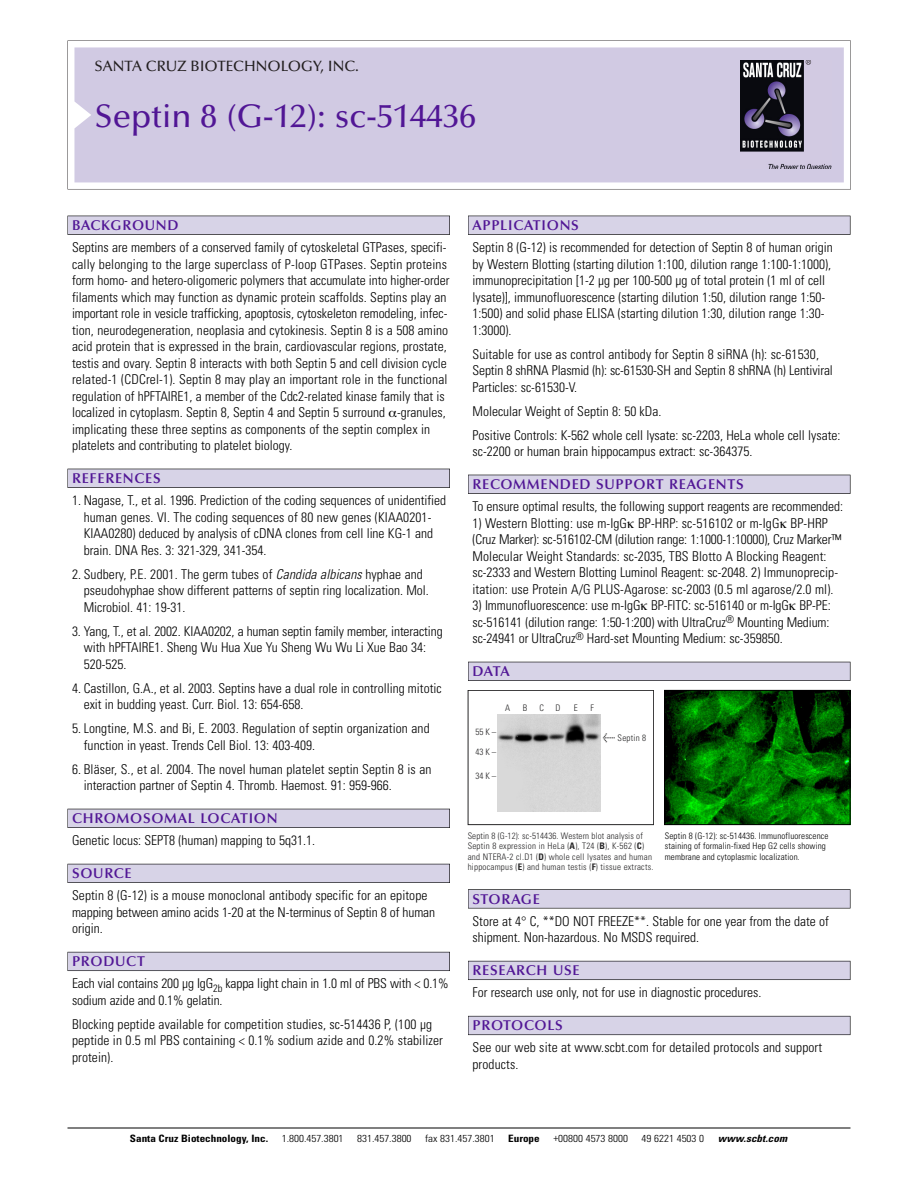
<style>
.page{position:relative;width:918px;height:1188px;background:#fff}
.page>*{position:absolute;margin:0;border:0;box-sizing:border-box;transform-origin:0 0}
.t1{font:500 33px "Optima";color:#511695}
.t2{font:500 15px "Optima";color:#231f20}
.t3{font:600 14.25px "Optima";letter-spacing:.05em;color:#511695}
.t4{font:300 condensed 13.5px/16.5px "Univers";color:#000}
.t5{font:300 condensed 10.2px "Univers";color:#000;scale:1.1 1}
.t6{font:700 condensed 10.2px "Univers";color:#000;scale:1.1 1}
.t7{font:italic 700 condensed 10.2px "Univers";letter-spacing:.005em;color:#000;scale:1.1 1}
.t8{font:9px/10.5px "Univers Condensed Light+BDMJUS";letter-spacing:.025em;color:#272627}
.t9{font:300 condensed 9px/10.5px "Univers";letter-spacing:.015em;color:#000}
.s1{font-style:italic}
.s2{font-family:"Meta Plus Book Roman+LUFHUO";font-size:10.5px}
.s3{font-family:"Univers Condensed Bold+FDEJIJ"}
</style>
<div class="page">
<svg style="left:68px;top:40px;width:783px;height:149px"></svg>
<div style="left:74px;top:47px;width:770px;height:135px;background:#d1cae3"></div>
<img style="left:741px;top:60px;width:90px;height:108px">
<div style="left:68px;top:216px;width:382px;height:19px;background:#525155"></div>
<div style="left:68px;top:216px;width:381px;height:18px;background:#d7d3e7"></div>
<div style="left:68px;top:469px;width:382px;height:19px;background:#515055"></div>
<div style="left:68px;top:469px;width:381px;height:18px;background:#d7d3e7"></div>
<div style="left:68px;top:809px;width:382px;height:19px;background:#525158"></div>
<div style="left:68px;top:809px;width:381px;height:18px;background:#d7d3e7"></div>
<div style="left:68px;top:864px;width:382px;height:19px;background:#54535a"></div>
<div style="left:68px;top:864px;width:381px;height:18px;background:#d7d3e7"></div>
<div style="left:68px;top:952px;width:382px;height:19px;background:#5b5a62"></div>
<div style="left:68px;top:952px;width:381px;height:18px;background:#d7d3e7"></div>
<div style="left:468px;top:216px;width:382px;height:19px;background:#525155"></div>
<div style="left:468px;top:216px;width:382px;height:18px;background:#d7d3e7"></div>
<div style="left:468px;top:475px;width:382px;height:19px;background:#515055"></div>
<div style="left:468px;top:475px;width:382px;height:18px;background:#d7d3e7"></div>
<div style="left:468px;top:662px;width:382px;height:19px;background:#525158"></div>
<div style="left:468px;top:662px;width:382px;height:18px;background:#d7d3e7"></div>
<div style="left:468px;top:889px;width:382px;height:19px;background:#575759"></div>
<div style="left:468px;top:890px;width:382px;height:18px;background:#d7d3e7"></div>
<div style="left:468px;top:961px;width:382px;height:19px;background:#5b5a62"></div>
<div style="left:468px;top:961px;width:382px;height:18px;background:#d7d3e7"></div>
<div style="left:468px;top:1016px;width:382px;height:19px;background:#66646e"></div>
<div style="left:468px;top:1016px;width:382px;height:18px;background:#d7d3e7"></div>
<hr style="left:68px;top:1128px;width:782px;height:1px;background:#000">
<div style="left:468px;top:690px;width:186px;height:135px;border:1px solid #272627"></div>
<img style="left:497px;top:715px;width:104px;height:96px">
<img style="left:666px;top:692px;width:182px;height:131px">
<div style="left:664px;top:690px;width:186px;height:135px;border:1px solid #000"></div>
<p class="t2" style="left:94px;top:61px;width:266px">SANTA CRUZ BIOTECHNOLOGY, INC.</p>
<h1 class="t1" style="left:94px;top:103px;width:383px">Septin 8 (G-12): sc-514436</h1>
<p class="t3" style="left:72px;top:219px;width:108px">BACKGROUND</p>
<p class="t4" style="left:72px;top:240px;width:379px">Septins are members of a conserved family of cytoskeletal GTPases, specifi&shy;cally belonging to the large superclass of P-loop GTPases. Septin proteins form homo- and hetero-oligomeric polymers that accumulate into higher-order filaments which may function as dynamic protein scaffolds. Septins play an important role in vesicle trafficking, apoptosis, cytoskeleton remodeling, infec&shy;tion, neurodegeneration, neoplasia and cytokinesis. Septin 8 is a 508 amino acid protein that is expressed in the brain, cardiovascular regions, prostate, testis and ovary. Septin 8 interacts with both Septin 5 and cell division cycle related-1 (CDCrel-1). Septin 8 may play an important role in the functional regulation of hPFTAIRE1, a member of the Cdc2-related kinase family that is localized in cytoplasm. Septin 8, Septin 4 and Septin 5 surround -granules, implicating these three septins as components of the septin complex in platelets and contributing to platelet biology.</p>
<p class="t3" style="left:72px;top:473px;width:90px">REFERENCES</p>
<p class="t4" style="left:84px;top:493px;width:364px;text-indent:-12px">1. Nagase, T., et al. 1996. Prediction of the coding sequences of unidentified human genes. VI. The coding sequences of 80 new genes (KIAA0201- KIAA0280) deduced by analysis of cDNA clones from cell line KG-1 and brain. DNA Res. 3: 321-329, 341-354.</p>
<p class="t4" style="left:84px;top:567px;width:347px;text-indent:-12px">2. Sudbery, P.E. 2001. The germ tubes of <span class="s1">Candida albicans</span> hyphae and pseudohyphae show different patterns of septin ring localization. Mol.<br>Microbiol. 41: 19-31.</p>
<p class="t4" style="left:84px;top:624px;width:361px;text-indent:-12px">3. Yang, T., et al. 2002. KIAA0202, a human septin family member, interacting with hPFTAIRE1. Sheng Wu Hua Xue Yu Sheng Wu Wu Li Xue Bao 34:<br>520-525.</p>
<p class="t4" style="left:84px;top:681px;width:359px;text-indent:-12px">4. Castillon, G.A., et al. 2003. Septins have a dual role in controlling mitotic exit in budding yeast. Curr. Biol. 13: 654-658.</p>
<p class="t4" style="left:84px;top:721px;width:348px;text-indent:-12px">5. Longtine, M.S. and Bi, E. 2003. Regulation of septin organization and function in yeast. Trends Cell Biol. 13: 403-409.</p>
<p class="t4" style="left:84px;top:762px;width:349px;text-indent:-12px">6. Bläser, S., et al. 2004. The novel human platelet septin Septin 8 is an interaction partner of Septin 4. Thromb. Haemost. 91: 959-966.</p>
<p class="t3" style="left:72px;top:813px;width:207px">CHROMOSOMAL LOCATION</p>
<p class="t4" style="left:72px;top:833px;width:245px">Genetic locus: SEPT8 (human) mapping to 5q31.1.</p>
<p class="t3" style="left:72px;top:868px;width:61px">SOURCE</p>
<p class="t4" style="left:72px;top:888px;width:365px">Septin 8 (G-12) is a mouse monoclonal antibody specific for an epitope mapping between amino acids 1-20 at the N-terminus of Septin 8 of human origin.</p>
<p class="t3" style="left:72px;top:956px;width:74px">PRODUCT</p>
<p class="t4" style="left:72px;top:976px;width:378px">Each vial contains 200 µg IgG<sub>2b</sub> kappa light chain in 1.0 ml of PBS with &lt; 0.1% sodium azide and 0.1% gelatin.</p>
<p class="t4" style="left:72px;top:1017px;width:373px">Blocking peptide available for competition studies, sc-514436 P, (100 µg peptide in 0.5 ml PBS containing &lt; 0.1% sodium azide and 0.2% stabilizer protein).</p>
<p class="t3" style="left:473px;top:219px;width:108px">APPLICATIONS</p>
<p class="t4" style="left:473px;top:240px;width:362px">Septin 8 (G-12) is recommended for detection of Septin 8 of human origin by Western Blotting (starting dilution 1:100, dilution range 1:100-1:1000), immunoprecipitation [1-2 µg per 100-500 µg of total protein (1 ml of cell lysate)], immunofluorescence (starting dilution 1:50, dilution range 1:50- 1:500) and solid phase ELISA (starting dilution 1:30, dilution range 1:30- 1:3000).</p>
<p class="t4" style="left:473px;top:347px;width:362px">Suitable for use as control antibody for Septin 8 siRNA (h): sc-61530,<br>Septin 8 shRNA Plasmid (h): sc-61530-SH and Septin 8 shRNA (h) Lentiviral<br>Particles: sc-61530-V.</p>
<p class="t4" style="left:473px;top:400px;width:369px;line-height:24px">Molecular Weight of Septin 8: 50 kDa.<br>Positive Controls: K-562 whole cell lysate: sc-2203, HeLa whole cell lysate:</p>
<p class="t4" style="left:473px;top:444px;width:281px">sc-2200 or human brain hippocampus extract: sc-364375.</p>
<p class="t3" style="left:473px;top:479px;width:273px">RECOMMENDED SUPPORT REAGENTS</p>
<p class="t4" style="left:473px;top:499px;width:372px">To ensure optimal results, the following support reagents are recommended:</p>
<p class="t4" style="left:473px;top:516px;width:370px">1) Western Blotting: use m-IgG BP-HRP: sc-516102 or m-IgG BP-HRP (Cruz Marker): sc-516102-CM (dilution range: 1:1000-1:10000), Cruz Marker™ Molecular Weight Standards: sc-2035, TBS Blotto A Blocking Reagent: sc-2333 and Western Blotting Luminol Reagent: sc-2048. 2) Immunoprecip&shy;itation: use Protein A/G PLUS-Agarose: sc-2003 (0.5 ml agarose/2.0 ml).</p>
<p class="t4" style="left:473px;top:598px;width:360px;text-align:justify">3) Immunofluorescence: use m-IgG BP-FITC: sc-516140 or m-IgG BP-PE: sc-516141 (dilution range: 1:50-1:200) with UltraCruz<sup>®</sup> Mounting Medium: sc-24941 or UltraCruz<sup>®</sup> Hard-set Mounting Medium: sc-359850.</p>
<p class="t3" style="left:473px;top:666px;width:39px">DATA</p>
<p class="t8" style="left:475px;top:727px;width:22px">55K–</p>
<p class="t8" style="left:475px;top:748px;width:22px">43K–</p>
<p class="t8" style="left:475px;top:771px;width:22px">34K–</p>
<p class="t8" style="left:505px;top:704px;width:7px">A</p>
<p class="t8" style="left:523px;top:704px;width:6px">B</p>
<p class="t8" style="left:539px;top:704px;width:6px">C</p>
<p class="t8" style="left:556px;top:704px;width:7px">D</p>
<p class="t8" style="left:574px;top:704px;width:5px">E</p>
<p class="t8" style="left:590px;top:704px;width:5px">F</p>
<p class="t8" style="left:603px;top:733px;width:45px"><span class="s2">&lt;</span> Septin 8</p>
<p class="t8" style="left:468px;top:831px;width:187px">Septin 8 (G-12): sc-514436. Western blot analysis of Septin 8 expression in HeLa (<span class="s3">A</span>), T24 (<span class="s3">B</span>), K-562 (<span class="s3">C</span>) and NTERA-2 cl.D1 (<span class="s3">D</span>) whole cell lysates and human hippocampus (<span class="s3">E</span>) and human testis (<span class="s3">F</span>) tissue extracts.</p>
<p class="t9" style="left:665px;top:831px;width:165px">Septin 8 (G-12): sc-514436. Immunofluorescence staining of formalin-fixed Hep G2 cells showing membrane and cytoplasmic localization.</p>
<p class="t3" style="left:473px;top:893px;width:69px">STORAGE</p>
<p class="t4" style="left:473px;top:914px;width:358px">Store at 4° C, **DO NOT FREEZE**. Stable for one year from the date of shipment. Non-hazardous. No MSDS required.</p>
<p class="t3" style="left:473px;top:965px;width:109px">RESEARCH USE</p>
<p class="t4" style="left:473px;top:985px;width:290px">For research use only, not for use in diagnostic procedures.</p>
<p class="t3" style="left:473px;top:1020px;width:92px">PROTOCOLS</p>
<p class="t4" style="left:473px;top:1040px;width:351px">See our web site at www.scbt.com for detailed protocols and support products.</p>
<p class="t6" style="left:130px;top:1135px;width:127px">Santa Cruz Biotechnology, Inc.</p>
<p class="t5" style="left:282px;top:1135px;width:58px">1.800.457.3801</p>
<p class="t5" style="left:357px;top:1135px;width:51px">831.457.3800</p>
<p class="t5" style="left:425px;top:1135px;width:65px">fax 831.457.3801</p>
<p class="t6" style="left:508px;top:1135px;width:30px">Europe</p>
<p class="t5" style="left:553px;top:1135px;width:69px">+00800 4573 8000</p>
<p class="t5" style="left:642px;top:1135px;width:58px">49 6221 4503 0</p>
<p class="t7" style="left:718px;top:1135px;width:64px">www.scbt.com</p>
</div>
